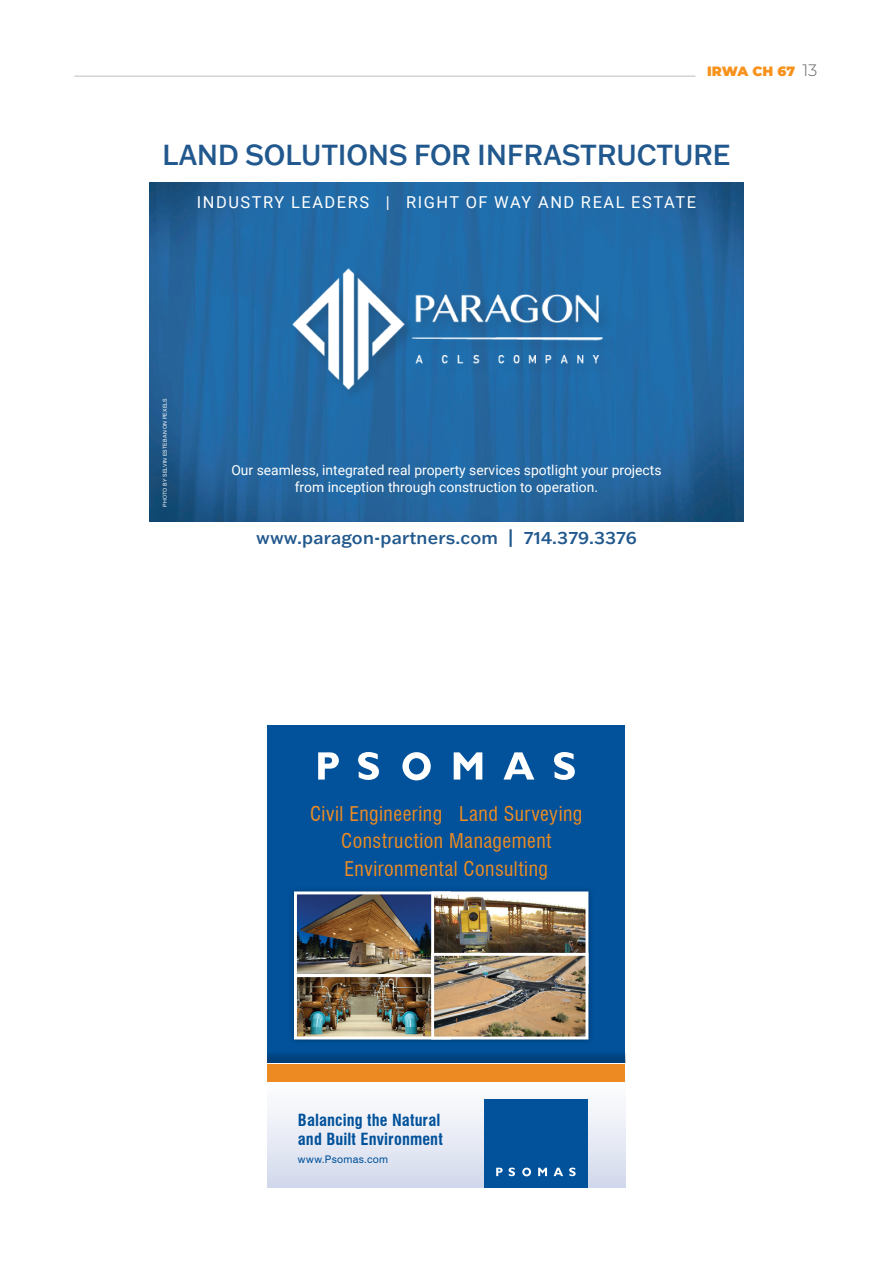
<style>
.page{position:relative;width:893px;height:1263px;background:#fff}
.page>*{position:absolute;margin:0;border:0;box-sizing:border-box;transform-origin:0 0}
.t1{font:500 28.35px "Franklin Gothic ATF";color:#21588d;scale:.95 1}
.t2{font:condensed 19.8px/27.3px "Swiss 721 BT";letter-spacing:.025em;color:#ed8b22;text-align:center}
.t3{font:500 17.55px "Franklin Gothic ATF";letter-spacing:.01em;color:#21588d}
.t4{font:16.35px "Roboto";letter-spacing:.095em;color:#fff}
.t5{font:700 condensed 16.35px/19.6px "Swiss 721 BT";letter-spacing:.005em;color:#01529b}
.t6{font:13.8px/16.6px "Roboto";color:#fff;text-align:center}
.t7{font:900 13.5px "Montserrat";color:#f7931d}
.t8{font:10.5px "Swiss 721 BT";letter-spacing:.025em;color:#01529b}
.t9{font:5.25px "Arial";letter-spacing:.035em;color:#fff}
.s1{font-weight:300;font-size:16.5px;color:#636366}
</style>
<div class="page">
<div style="left:268px;top:725px;width:357px;height:346px;background:#01529b"></div>
<svg style="left:268px;top:1053px;width:357px;height:11px"></svg>
<svg style="left:268px;top:1099px;width:357px;height:88px"></svg>
<div style="left:268px;top:1064px;width:357px;height:18px;background:#ed8b22"></div>
<div style="left:485px;top:1099px;width:103px;height:88px;background:#01529b"></div>
<svg style="left:522px;top:1167px;width:9px;height:9px"></svg>
<svg style="left:496px;top:1168px;width:7px;height:8px"></svg>
<svg style="left:509px;top:1167px;width:6px;height:9px"></svg>
<svg style="left:538px;top:1168px;width:9px;height:8px"></svg>
<svg style="left:554px;top:1168px;width:9px;height:8px"></svg>
<svg style="left:569px;top:1167px;width:7px;height:9px"></svg>
<svg style="left:402px;top:752px;width:29px;height:28px"></svg>
<svg style="left:318px;top:752px;width:21px;height:27px"></svg>
<svg style="left:358px;top:752px;width:21px;height:28px"></svg>
<svg style="left:454px;top:752px;width:28px;height:27px"></svg>
<svg style="left:503px;top:752px;width:31px;height:27px"></svg>
<svg style="left:554px;top:752px;width:21px;height:28px"></svg>
<img style="left:292px;top:889px;width:299px;height:153px">
<img style="left:298px;top:895px;width:133px;height:78px">
<div style="left:294px;top:891px;width:157px;height:86px;border:3px solid #fff"></div>
<img style="left:298px;top:978px;width:133px;height:57px">
<div style="left:294px;top:974px;width:157px;height:65px;border:3px solid #fff"></div>
<img style="left:435px;top:895px;width:149px;height:58px">
<div style="left:431px;top:891px;width:157px;height:93px;border:3px solid #fff"></div>
<img style="left:435px;top:957px;width:149px;height:78px">
<div style="left:431px;top:953px;width:157px;height:86px;border:3px solid #fff"></div>
<img style="left:149px;top:182px;width:594px;height:339px">
<div style="left:291px;top:267px;width:325px;height:137px;background:#231f20;opacity:.25"></div>
<img style="left:292px;top:269px;width:310px;height:120px">
<hr style="left:74px;top:76px;width:621px;height:1px;background:#bcbdc0">
<p class="t7" style="left:707px;top:61px;width:112px">IRWA CH 67 <span class="s1">13</span></p>
<h1 class="t1" style="left:162px;top:136px;width:599px">LAND SOLUTIONS FOR INFRASTRUCTURE</h1>
<p class="t4" style="left:197px;top:191px;width:501px">INDUSTRY LEADERS | RIGHT OF WAY AND REAL ESTATE</p>
<p class="t9" style="left:161px;top:507px;width:110px;rotate:-90deg">PHOTO BY SELVIN ESTEBAN ON PEXELS</p>
<p class="t6" style="left:231px;top:461px;width:432px">Our seamless, integrated real property services spotlight your projects from inception through construction to operation.</p>
<p class="t3" style="left:256px;top:526px;width:382px">www.paragon-partners.com | 714.379.3376</p>
<h2 class="t2" style="left:310px;top:800px;width:274px">Civil Engineering Land Surveying<br>Construction Management<br>Environmental Consulting</h2>
<p class="t5" style="left:298px;top:1110px;width:146px">Balancing the Natural and Built Environment</p>
<p class="t8" style="left:298px;top:1153px;width:92px">www.Psomas.com</p>
</div>
